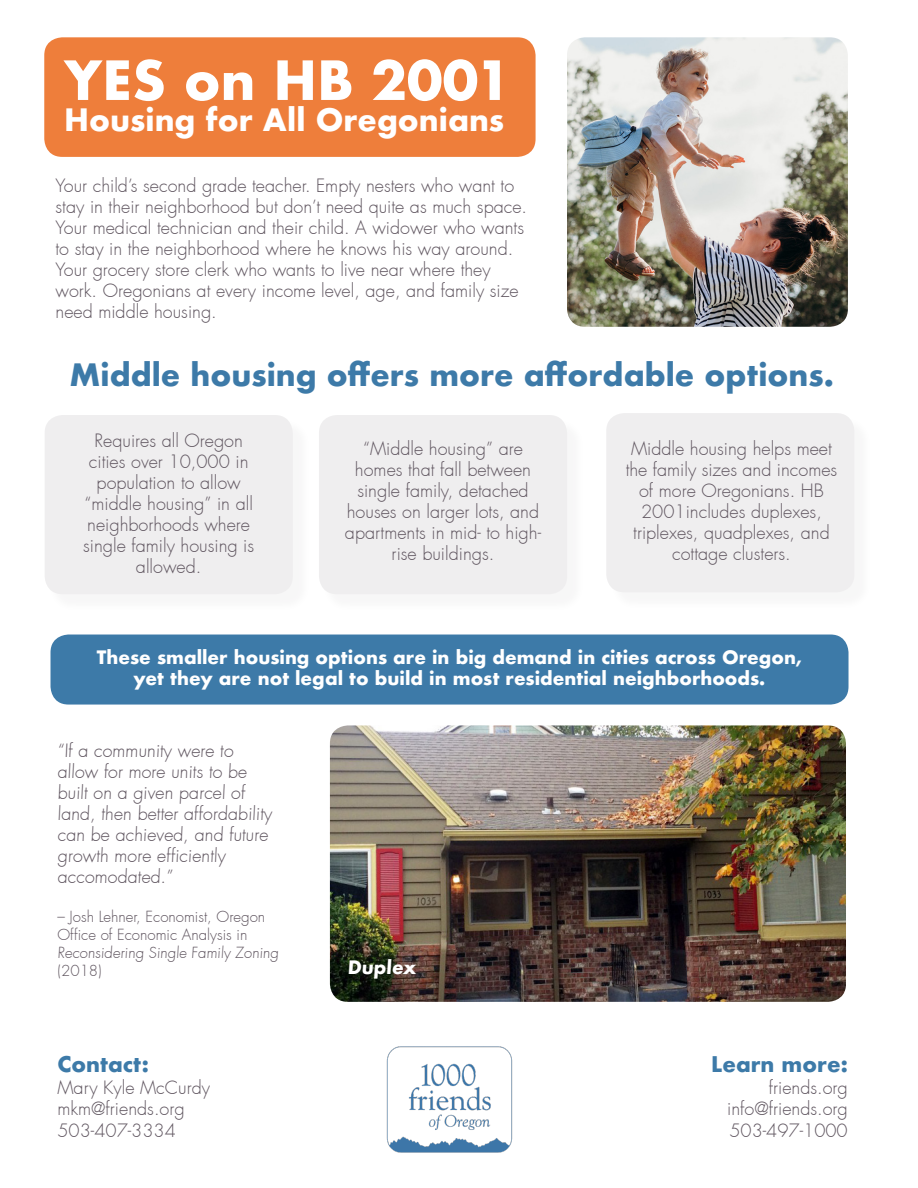
<style>
.page{position:relative;width:918px;height:1188px;background:#fff}
.page>*{position:absolute;margin:0;border:0;box-sizing:border-box;transform-origin:0 0}
.t1{font:700 52.5px "Futura";color:#fff}
.t2{font:700 30px "Futura";color:#3d7aa8}
.t3{font:700 30px "Futura";color:#fff}
.t4{font:700 21px "Futura";color:#3d7aa8}
.t5{font:300 18px/21px "Futura";color:#605660;text-align:center}
.t6{font:700 18px/21px "Futura";color:#fff;text-align:center}
.t7{font:300 15px/18px "Futura";color:#605660}
</style>
<div class="page">
<div style="left:44px;top:37px;width:492px;height:120px;background:#ee7e3b;border-radius:18px"></div>
<div style="left:321px;top:417px;width:265px;height:196px;background:#f9f9f9"></div>
<div style="left:319px;top:415px;width:248px;height:179px;background:#efeeef;border-radius:18px"></div>
<div style="left:47px;top:417px;width:265px;height:196px;background:#f9f9f9"></div>
<div style="left:45px;top:415px;width:248px;height:179px;background:#efeeef;border-radius:18px"></div>
<img style="left:386px;top:1046px;width:127px;height:107px">
<div style="left:608px;top:416px;width:265px;height:195px;background:#f9f9f9"></div>
<div style="left:606px;top:413px;width:248px;height:179px;background:#efeeef;border-radius:18px"></div>
<img style="left:567px;top:37px;width:281px;height:290px">
<div style="left:51px;top:635px;width:798px;height:70px;background:#3d7aa8;border-radius:18px"></div>
<img style="left:330px;top:725px;width:516px;height:277px">
<p class="t1" style="left:64px;top:42px;width:449px">YES on HB 2001</p>
<p class="t3" style="left:64px;top:98px;width:442px">Housing for All Oregonians</p>
<p class="t5" style="left:56px;top:175px;width:473px;text-align:left">Your child’s second grade teacher. Empty nesters who want to stay in their neighborhood but don’t need quite as much space.<br>Your medical technician and their child. A widower who wants to stay in the neighborhood where he knows his way around.<br>Your grocery store clerk who wants to live near where they work. Oregonians at every income level, age, and family size need middle housing.</p>
<p class="t2" style="left:69px;top:353px;width:766px">Middle housing offers more affordable options.</p>
<p class="t5" style="left:83px;top:430px;width:173px">Requires all Oregon cities over 10,000 in population to allow “middle housing” in all neighborhoods where single family housing is allowed.</p>
<p class="t5" style="left:345px;top:438px;width:198px">“Middle housing” are homes that fall between single family, detached houses on larger lots, and apartments in mid- to high&shy;rise buildings.</p>
<p class="t5" style="left:626px;top:438px;width:213px">Middle housing helps meet the family sizes and incomes of more Oregonians. HB<br>2001includes duplexes, triplexes, quadplexes, and cottage clusters.</p>
<p class="t6" style="left:97px;top:646px;width:707px">These smaller housing options are in big demand in cities across Oregon, yet they are not legal to build in most residential neighborhoods.</p>
<p class="t5" style="left:57px;top:741px;width:216px;text-align:left">“If a community were to allow for more units to be built on a given parcel of land, then better affordability can be achieved, and future growth more efficiently accomodated.”</p>
<p class="t7" style="left:57px;top:908px;width:224px">– Josh Lehner, Economist, Oregon<br>Office of Economic Analysis in<br>Reconsidering Single Family Zoning (2018)</p>
<p class="t4" style="left:57px;top:1049px;width:93px">Contact:</p>
<p class="t5" style="left:57px;top:1077px;width:154px">Mary Kyle McCurdy</p>
<p class="t5" style="left:57px;top:1099px;width:129px">mkm@friends.org</p>
<p class="t5" style="left:57px;top:1120px;width:120px">503-407-3334</p>
<p class="t6" style="left:347px;top:956px;width:72px">Duplex</p>
<p class="t4" style="left:711px;top:1049px;width:138px">Learn more:</p>
<p class="t5" style="left:769px;top:1077px;width:81px">friends.org</p>
<p class="t5" style="left:727px;top:1099px;width:122px">info@friends.org</p>
<p class="t5" style="left:729px;top:1120px;width:120px">503-497-1000</p>
</div>
